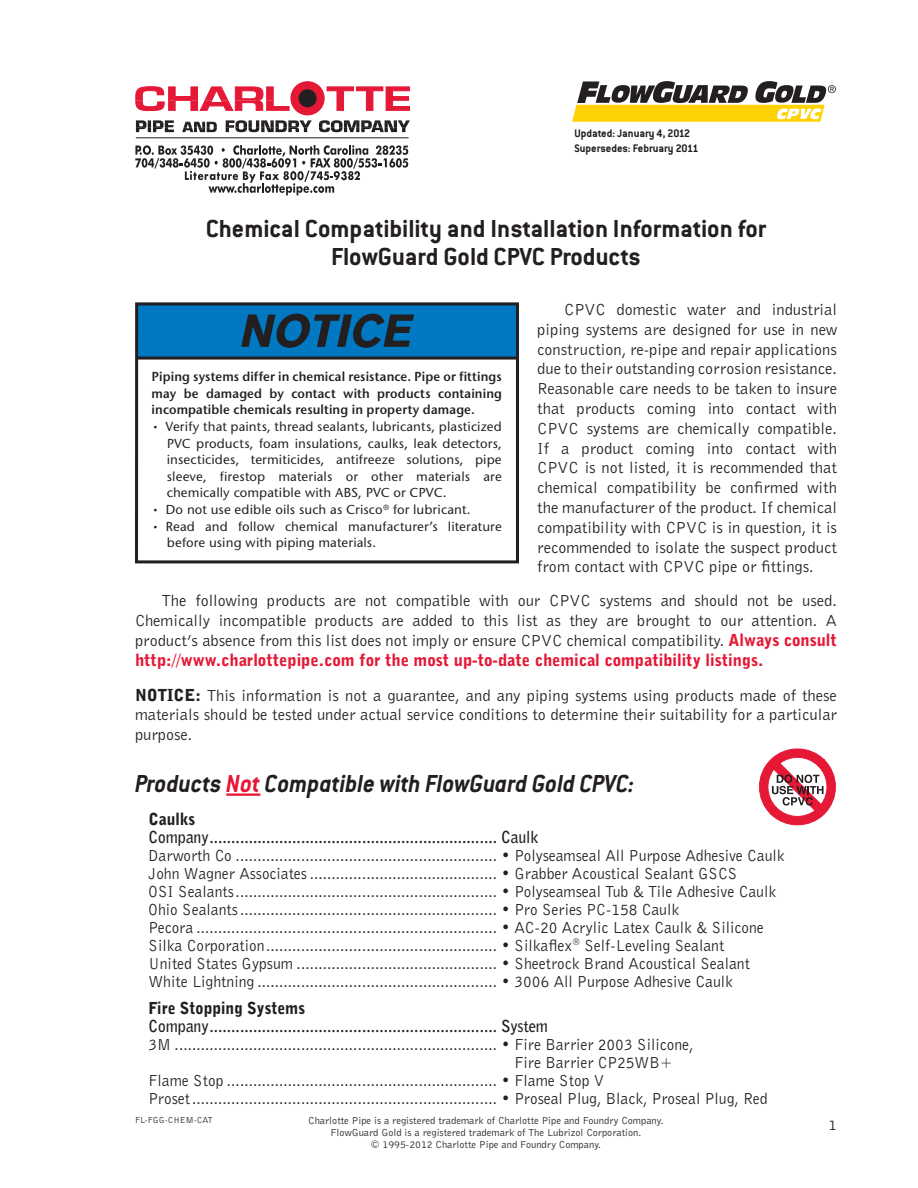
<style>
.page{position:relative;width:918px;height:1188px;background:#fff}
.page>*{position:absolute;margin:0;border:0;box-sizing:border-box;transform-origin:0 0}
.t1{font:700 27px "Conduit ITC";color:#231f20}
.t2{font:italic 700 27px "Conduit ITC";color:#231f20;scale:.95 1}
.t3{font:16.5px "Bell Gothic BT";color:#231f20;scale:.95 1}
.t4{font:16.5px/19.8px "Bell Gothic BT";color:#231f20;text-align:justify}
.t5{font:700 16.5px "Bell Gothic BT";color:#231f20;scale:.95 1}
.t6{font:900 16.5px "Bell Gothic BT";color:#231f20;scale:.95 1}
.t7{font:15px "Bell Gothic BT";color:#231f20}
.t8{font:13.65px/16.6px "Stone Sans Medium DTC";letter-spacing:.005em;color:#231f20;text-align:justify}
.t9{font:13.65px/16.6px "Stone Sans Semi Bold DTC";letter-spacing:.01em;color:#231f20;text-align:justify;scale:.95 1}
.t10{font:700 12px "Conduit ITC";color:#231f20}
.t11{font:10.5px "Bell Gothic BT";color:#231f20}
.t12{font:9px "Bell Gothic BT";color:#231f20}
.s1{font-weight:900;color:#e51836}
.s2{font-weight:900}
.s3{color:#e51836}
</style>
<div class="page">
<hr style="left:226px;top:793px;width:34px;height:3px;background:#e51836">
<svg style="left:759px;top:748px;width:77px;height:78px"></svg>
<hr style="left:136px;top:137px;width:273px;height:1px;background:#231f20">
<svg style="left:136px;top:120px;width:274px;height:12px"></svg>
<svg style="left:135px;top:145px;width:273px;height:50px"></svg>
<div style="left:291px;top:82px;width:33px;height:33px;background:#e51836;border-radius:50%"></div>
<div style="left:290px;top:81px;width:35px;height:34px;border:1px solid #e51836;border-radius:50%"></div>
<div style="left:299px;top:90px;width:17px;height:17px;background:#231f20;border-radius:50%"></div>
<div style="left:299px;top:89px;width:18px;height:18px;border:1px solid #231f20;border-radius:50%"></div>
<svg style="left:135px;top:86px;width:155px;height:25px"></svg>
<svg style="left:326px;top:86px;width:84px;height:25px"></svg>
<div style="left:137px;top:304px;width:380px;height:54px;background:#0079c2"></div>
<hr style="left:137px;top:357px;width:381px;height:3px;background:#231f20">
<div style="left:135px;top:302px;width:384px;height:261px;border:3px solid #231f20"></div>
<svg style="left:241px;top:314px;width:173px;height:34px"></svg>
<svg style="left:572px;top:81px;width:264px;height:41px"></svg>
<p class="t10" style="left:574px;top:127px;width:117px">Updated: January 4, 2012</p>
<p class="t10" style="left:574px;top:141px;width:126px">Supersedes: February 2011</p>
<p class="t1" style="left:206px;top:212px;width:562px">Chemical Compatibility and Installation Information for</p>
<p class="t1" style="left:331px;top:241px;width:311px">FlowGuard Gold CPVC Products</p>
<p class="t9" style="left:152px;top:368px;width:370px">Piping systems differ in chemical resistance. Pipe or fittings may be damaged by contact with products containing incompatible chemicals resulting in property damage.</p>
<p class="t8" style="left:167px;top:418px;width:337px;text-indent:-15px">• Verify that paints, thread sealants, lubricants, plasticized PVC products, foam insulations, caulks, leak detectors, insecticides, termiticides, antifreeze solutions, pipe sleeve, firestop materials or other materials are chemically compatible with ABS, PVC or CPVC.</p>
<p class="t8" style="left:152px;top:501px;width:320px">• Do not use edible oils such as Crisco<sup>®</sup> for lubricant.</p>
<p class="t8" style="left:167px;top:518px;width:337px;text-indent:-15px">• Read and follow chemical manufacturer’s literature before using with piping materials.</p>
<p class="t4" style="left:537px;top:299px;width:301px;text-indent:27px">CPVC domestic water and industrial piping systems are designed for use in new construction, re-pipe and repair applications due to their outstanding corrosion resistance.<br>Reasonable care needs to be taken to insure that products coming into contact with CPVC systems are chemically compatible.<br>If a product coming into contact with CPVC is not listed, it is recommended that chemical compatibility be confirmed with the manufacturer of the product. If chemical compatibility with CPVC is in question, it is recommended to isolate the suspect product from contact with CPVC pipe or fittings.</p>
<p class="t4" style="left:135px;top:590px;width:703px;text-indent:27px">The following products are not compatible with our CPVC systems and should not be used.<br>Chemically incompatible products are added to this list as they are brought to our attention. A product’s absence from this list does not imply or ensure CPVC chemical compatibility. <span class="s1">Always consult http://www.charlottepipe.com for the most up-to-date chemical compatibility listings.</span></p>
<p class="t4" style="left:135px;top:685px;width:704px"><span class="s2">NOTICE:</span> This information is not a guarantee, and any piping systems using products made of these materials should be tested under actual service conditions to determine their suitability for a particular purpose.</p>
<p class="t2" style="left:135px;top:767px;width:527px">Products <span class="s3">Not</span> Compatible with FlowGuard Gold CPVC:</p>
<p class="t6" style="left:148px;top:809px;width:51px">Caulks</p>
<p class="t5" style="left:148px;top:826px;width:412px">Company.................................................................. Caulk</p>
<p class="t3" style="left:148px;top:845px;width:671px">Darworth Co ............................................................ • Polyseamseal All Purpose Adhesive Caulk</p>
<p class="t3" style="left:148px;top:863px;width:621px">John Wagner Associates ........................................... • Grabber Acoustical Sealant GSCS</p>
<p class="t3" style="left:148px;top:881px;width:662px">OSI Sealants............................................................ • Polyseamseal Tub &amp; Tile Adhesive Caulk</p>
<p class="t3" style="left:148px;top:899px;width:560px">Ohio Sealants........................................................... • Pro Series PC-158 Caulk</p>
<p class="t3" style="left:148px;top:917px;width:649px">Pecora ..................................................................... • AC-20 Acrylic Latex Caulk &amp; Silicone</p>
<p class="t3" style="left:148px;top:935px;width:608px">Silka Corporation..................................................... • Silkaflex<sup>®</sup> Self-Leveling Sealant</p>
<p class="t3" style="left:148px;top:953px;width:635px">United States Gypsum .............................................. • Sheetrock Brand Acoustical Sealant</p>
<p class="t3" style="left:148px;top:971px;width:617px">White Lightning ....................................................... • 3006 All Purpose Adhesive Caulk</p>
<p class="t6" style="left:148px;top:998px;width:166px">Fire Stopping Systems</p>
<p class="t5" style="left:148px;top:1015px;width:422px">Company.................................................................. System</p>
<p class="t3" style="left:148px;top:1034px;width:575px">3M .......................................................................... • Fire Barrier 2003 Silicone,</p>
<p class="t3" style="left:514px;top:1052px;width:168px">Fire Barrier CP25WB+</p>
<p class="t3" style="left:148px;top:1070px;width:481px">Flame Stop .............................................................. • Flame Stop V</p>
<p class="t3" style="left:148px;top:1088px;width:653px">Proset...................................................................... • Proseal Plug, Black, Proseal Plug, Red</p>
<p class="t11" style="left:308px;top:1114px;width:357px">Charlotte Pipe is a registered trademark of Charlotte Pipe and Foundry Company.</p>
<p class="t11" style="left:331px;top:1126px;width:312px">FlowGuard Gold is a registered trademark of The Lubrizol Corporation.</p>
<p class="t11" style="left:371px;top:1138px;width:232px">© 1995-2012 Charlotte Pipe and Foundry Company.</p>
<p class="t12" style="left:135px;top:1114px;width:79px">FL-FGG-CHEM-CAT</p>
<p class="t7" style="left:829px;top:1116px;width:10px">1</p>
</div>
